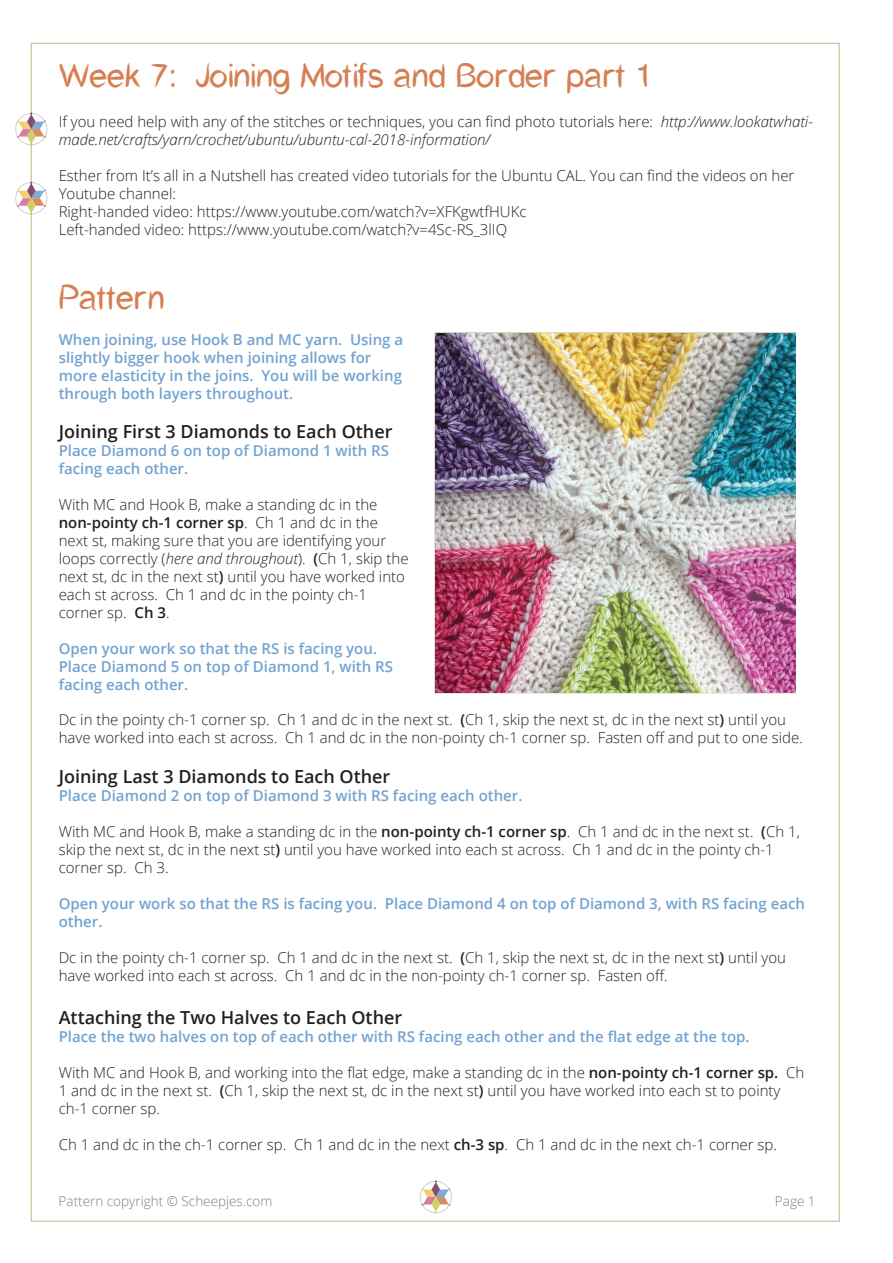
<style>
.page{position:relative;width:893px;height:1263px;background:#fff}
.page>*{position:absolute;margin:0;border:0;box-sizing:border-box;transform-origin:0 0}
.t1{font:33px "Cat Cafe";color:#d58052}
.t2{font:600 18px "Open Sans";color:#231f20}
.t3{font:300 15px/18px "Open Sans";color:#231f20}
.t4{font:600 15px/18px "Open Sans";color:#72a3d0}
.t5{font:italic 300 15px/18px "Open Sans";color:#231f20}
.t6{font:300 13.5px "Open Sans";color:#7c807b}
.s1{font-style:normal}
.s2{font-weight:600}
.s3{font-style:italic}
</style>
<div class="page">
<div style="left:420px;top:1181px;width:32px;height:32px;border:1px solid #7e878d;border-radius:50%"></div>
<svg style="left:421px;top:1180px;width:29px;height:33px"></svg>
<div style="left:15px;top:113px;width:32px;height:32px;border:1px solid #7e878d;border-radius:50%"></div>
<svg style="left:17px;top:112px;width:29px;height:34px"></svg>
<div style="left:15px;top:182px;width:32px;height:32px;border:1px solid #7e878d;border-radius:50%"></div>
<svg style="left:17px;top:182px;width:29px;height:33px"></svg>
<img style="left:436px;top:333px;width:359px;height:360px">
<h1 class="t1" style="left:59px;top:58px;width:590px">Week 7: Joining Motifs and Border part 1</h1>
<p class="t5" style="left:59px;top:112px;width:756px"><span class="s1">If you need help with any of the stitches or techniques, you can find photo tutorials here:</span> http://www.lookatwhati&shy;made.net/crafts/yarn/crochet/ubuntu/ubuntu-cal-2018-information/</p>
<p class="t3" style="left:59px;top:166px;width:737px">Esther from It’s all in a Nutshell has created video tutorials for the Ubuntu CAL. You can find the videos on her Youtube channel:<br>Right-handed video: https://www.youtube.com/watch?v=XFKgwtfHUKc<br>Left-handed video: https://www.youtube.com/watch?v=4Sc-RS_3lIQ</p>
<h1 class="t1" style="left:59px;top:279px;width:107px">Pattern</h1>
<p class="t4" style="left:59px;top:330px;width:346px">When joining, use Hook B and MC yarn. Using a slightly bigger hook when joining allows for more elasticity in the joins. You will be working through both layers throughout.</p>
<p class="t2" style="left:59px;top:419px;width:335px">Joining First 3 Diamonds to Each Other</p>
<p class="t4" style="left:59px;top:441px;width:332px">Place Diamond 6 on top of Diamond 1 with RS facing each other.</p>
<p class="t3" style="left:59px;top:495px;width:351px">With MC and Hook B, make a standing dc in the <span class="s2">non-pointy ch-1 corner sp</span>. Ch 1 and dc in the next st, making sure that you are identifying your loops correctly (<span class="s3">here and throughout</span>). <span class="s2">(</span>Ch 1, skip the next st, dc in the next st<span class="s2">)</span> until you have worked into each st across. Ch 1 and dc in the pointy ch-1 corner sp. <span class="s2">Ch 3</span>.</p>
<p class="t4" style="left:59px;top:639px;width:336px">Open your work so that the RS is facing you.<br>Place Diamond 5 on top of Diamond 1, with RS facing each other.</p>
<p class="t3" style="left:59px;top:710px;width:746px">Dc in the pointy ch-1 corner sp. Ch 1 and dc in the next st. <span class="s2">(</span>Ch 1, skip the next st, dc in the next st<span class="s2">)</span> until you have worked into each st across. Ch 1 and dc in the non-pointy ch-1 corner sp. Fasten off and put to one side.</p>
<p class="t2" style="left:59px;top:764px;width:333px">Joining Last 3 Diamonds to Each Other</p>
<p class="t4" style="left:59px;top:786px;width:465px">Place Diamond 2 on top of Diamond 3 with RS facing each other.</p>
<p class="t3" style="left:59px;top:822px;width:743px">With MC and Hook B, make a standing dc in the <span class="s2">non-pointy ch-1 corner sp</span>. Ch 1 and dc in the next st. <span class="s2">(</span>Ch 1, skip the next st, dc in the next st<span class="s2">)</span> until you have worked into each st across. Ch 1 and dc in the pointy ch-1 corner sp. Ch 3.</p>
<p class="t4" style="left:59px;top:894px;width:748px">Open your work so that the RS is facing you. Place Diamond 4 on top of Diamond 3, with RS facing each other.</p>
<p class="t3" style="left:59px;top:948px;width:729px">Dc in the pointy ch-1 corner sp. Ch 1 and dc in the next st. <span class="s2">(</span>Ch 1, skip the next st, dc in the next st<span class="s2">)</span> until you have worked into each st across. Ch 1 and dc in the non-pointy ch-1 corner sp. Fasten off.</p>
<p class="t2" style="left:59px;top:1005px;width:345px">Attaching the Two Halves to Each Other</p>
<p class="t4" style="left:59px;top:1027px;width:692px">Place the two halves on top of each other with RS facing each other and the flat edge at the top.</p>
<p class="t3" style="left:59px;top:1063px;width:747px">With MC and Hook B, and working into the flat edge, make a standing dc in the <span class="s2">non-pointy ch-1 corner sp.</span> Ch<br>1 and dc in the next st. <span class="s2">(</span>Ch 1, skip the next st, dc in the next st<span class="s2">)</span> until you have worked into each st to pointy ch-1 corner sp.</p>
<p class="t3" style="left:59px;top:1135px;width:720px">Ch 1 and dc in the ch-1 corner sp. Ch 1 and dc in the next <span class="s2">ch-3 sp</span>. Ch 1 and dc in the next ch-1 corner sp.</p>
<p class="t6" style="left:59px;top:1191px;width:215px">Pattern copyright © Scheepjes.com</p>
<p class="t6" style="left:775px;top:1191px;width:42px">Page 1</p>
</div>
